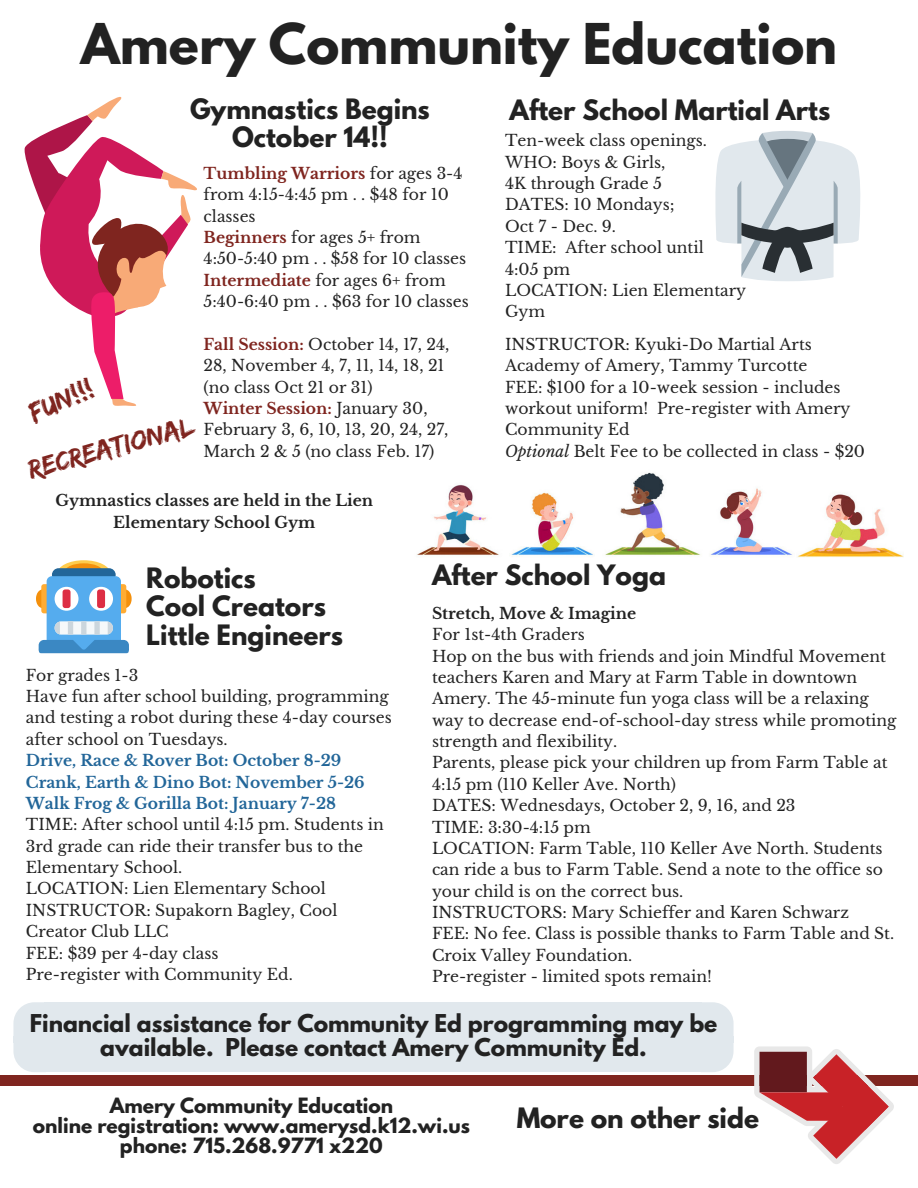
<style>
.page{position:relative;width:918px;height:1188px;background:#fff}
.page>*{position:absolute;margin:0;border:0;box-sizing:border-box;transform-origin:0 0}
.t1{font:700 49.8px "League Spartan";color:#222}
.t2{font:28.05px "Edo";color:#7f251f}
.t3{font:700 24.9px/28.2px "League Spartan";color:#222;text-align:center}
.t4{font:700 21.75px/23.7px "League Spartan";color:#222;text-align:center}
.t5{font:700 18.75px/20.2px "League Spartan";color:#222;text-align:center}
.t6{font:15.6px/21.3px "Libre Baskerville";color:#222}
.t7{font:700 15.6px/21.3px "Libre Baskerville";color:#269}
.t8{font:700 15.6px/21.3px "Libre Baskerville";color:#222;text-align:center}
.s1{font-weight:700;color:#7f251f}
.s2{font-style:italic}
</style>
<div class="page">
<div style="left:0;top:1076px;width:918px;height:10px;background:#7f251f"></div>
<svg style="left:754px;top:1046px;width:140px;height:118px"></svg>
<svg style="left:24px;top:97px;width:173px;height:309px"></svg>
<img style="left:417px;top:472px;width:375px;height:84px">
<img style="left:797px;top:494px;width:106px;height:63px">
<svg style="left:715px;top:131px;width:145px;height:150px"></svg>
<svg style="left:36px;top:560px;width:96px;height:93px"></svg>
<div style="left:45px;top:1036px;width:657px;height:7px;background:#e1e8ed"></div>
<div style="left:45px;top:1002px;width:657px;height:35px;background:#e1e8ed"></div>
<div style="left:45px;top:1042px;width:657px;height:30px;background:#e1e8ed"></div>
<svg style="left:13px;top:1002px;width:32px;height:70px;background:#e3eaee"></svg>
<svg style="left:702px;top:1002px;width:32px;height:70px;background:#e3eaee"></svg>
<h1 class="t1" style="left:81px;top:19px;width:758px">Amery Community Education</h1>
<h3 class="t3" style="left:190px;top:98px;width:241px">Gymnastics Begins<br>October 14!!</h3>
<p class="t6" style="left:204px;top:163px;width:267px"><span class="s1">Tumbling Warriors</span> for ages 3-4 from 4:15-4:45 pm . . $48 for 10 classes<br><span class="s1">Beginners</span> for ages 5+ from<br>4:50-5:40 pm . . $58 for 10 classes<br><span class="s1">Intermediate</span> for ages 6+ from<br>5:40-6:40 pm . . $63 for 10 classes</p>
<p class="t6" style="left:204px;top:334px;width:247px"><span class="s1">Fall Session:</span> October 14, 17, 24,<br>28, November 4, 7, 11, 14, 18, 21 (no class Oct 21 or 31)<br><span class="s1">Winter Session:</span> January 30,<br>February 3, 6, 10, 13, 20, 24, 27,<br>March 2 &amp; 5 (no class Feb. 17)</p>
<h2 class="t2" style="left:24px;top:399px;width:54px;rotate:-24deg">FUN!</h2>
<h2 class="t2" style="left:24px;top:454px;width:172px;rotate:-15deg">recreational</h2>
<p class="t8" style="left:55px;top:490px;width:319px">Gymnastics classes are held in the Lien<br>Elementary School Gym</p>
<h3 class="t3" style="left:510px;top:99px;width:322px">After School Martial Arts</h3>
<p class="t6" style="left:505px;top:130px;width:243px">Ten-week class openings.<br>WHO: Boys &amp; Girls,<br>4K through Grade 5<br>DATES: 10 Mondays;<br>Oct 7 - Dec. 9.<br>TIME: After school until<br>4:05 pm<br>LOCATION: Lien Elementary<br>Gym</p>
<p class="t6" style="left:505px;top:334px;width:361px">INSTRUCTOR: Kyuki-Do Martial Arts Academy of Amery, Tammy Turcotte<br>FEE: $100 for a 10-week session - includes workout uniform! Pre-register with Amery Community Ed<br><span class="s2">Optional</span> Belt Fee to be collected in class - $20</p>
<h3 class="t3" style="left:146px;top:567px;width:111px">Robotics</h3>
<h3 class="t3" style="left:432px;top:564px;width:236px">After School Yoga</h3>
<h3 class="t3" style="left:146px;top:596px;width:198px;text-align:left">Cool Creators<br>Little Engineers</h3>
<p class="t6" style="left:26px;top:665px;width:368px">For grades 1-3<br>Have fun after school building, programming and testing a robot during these 4-day courses after school on Tuesdays.</p>
<p class="t7" style="left:26px;top:750px;width:340px">Drive, Race &amp; Rover Bot: October 8-29<br>Crank, Earth &amp; Dino Bot: November 5-26<br>Walk Frog &amp; Gorilla Bot: January 7-28</p>
<p class="t6" style="left:26px;top:814px;width:360px">TIME: After school until 4:15 pm. Students in<br>3rd grade can ride their transfer bus to the<br>Elementary School.<br>LOCATION: Lien Elementary School<br>INSTRUCTOR: Supakorn Bagley, Cool<br>Creator Club LLC<br>FEE: $39 per 4-day class<br>Pre-register with Community Ed.</p>
<h3 class="t4" style="left:30px;top:1014px;width:689px">Financial assistance for Community Ed programming may be available. Please contact Amery Community Ed.</h3>
<p class="t8" style="left:432px;top:603px;width:206px">Stretch, Move &amp; Imagine</p>
<p class="t6" style="left:432px;top:624px;width:466px">For 1st-4th Graders<br>Hop on the bus with friends and join Mindful Movement teachers Karen and Mary at Farm Table in downtown Amery. The 45-minute fun yoga class will be a relaxing way to decrease end-of-school-day stress while promoting strength and flexibility.<br>Parents, please pick your children up from Farm Table at 4:15 pm (110 Keller Ave. North)<br>DATES: Wednesdays, October 2, 9, 16, and 23<br>TIME: 3:30-4:15 pm<br>LOCATION: Farm Table, 110 Keller Ave North. Students can ride a bus to Farm Table. Send a note to the office so your child is on the correct bus.<br>INSTRUCTORS: Mary Schieffer and Karen Schwarz<br>FEE: No fee. Class is possible thanks to Farm Table and St.<br>Croix Valley Foundation.<br>Pre-register - limited spots remain!</p>
<p class="t5" style="left:33px;top:1098px;width:439px">Amery Community Education<br>online registration: www.amerysd.k12.wi.us phone: 715.268.9771 x220</p>
<h3 class="t3" style="left:517px;top:1107px;width:244px">More on other side</h3>
</div>
